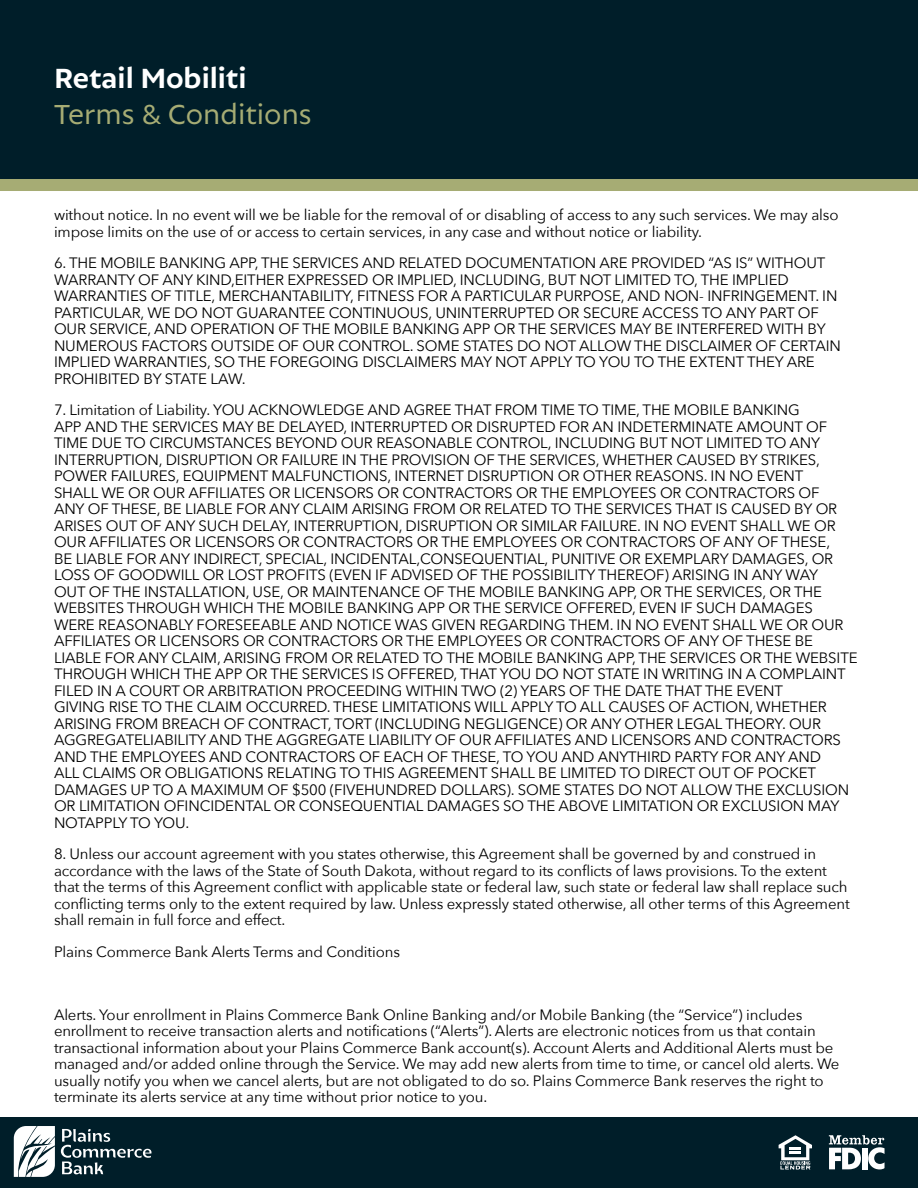
<style>
.page{position:relative;width:918px;height:1188px;background:#fff}
.page>*{position:absolute;margin:0;border:0;box-sizing:border-box;transform-origin:0 0}
.t1{font:30px "Autor";color:#a6ac74}
.t2{font:700 30px "Autor";color:#fff}
.t3{font:15px/16.5px "Avenir Next";letter-spacing:-.01em;color:#000}
</style>
<div class="page">
<div style="left:0;top:0;width:918px;height:191px;background:#001e29"></div>
<div style="left:0;top:1117px;width:918px;height:71px;background:#001e29"></div>
<svg style="left:829px;top:1135px;width:56px;height:34px"></svg>
<div style="left:862px;top:1148px;width:6px;height:21px;background:#fff"></div>
<svg style="left:779px;top:1135px;width:33px;height:34px"></svg>
<svg style="left:14px;top:1126px;width:41px;height:51px;background:#cbd1d3"></svg>
<svg style="left:61px;top:1129px;width:90px;height:45px"></svg>
<h1 class="t2" style="left:54px;top:60px;width:194px">Retail Mobiliti</h1>
<h1 class="t1" style="left:54px;top:96px;width:259px">Terms &amp; Conditions</h1>
<p class="t3" style="left:54px;top:206px;width:786px">without notice. In no event will we be liable for the removal of or disabling of access to any such services. We may also impose limits on the use of or access to certain services, in any case and without notice or liability.</p>
<p class="t3" style="left:54px;top:254px;width:789px">6. THE MOBILE BANKING APP, THE SERVICES AND RELATED DOCUMENTATION ARE PROVIDED “AS IS” WITHOUT WARRANTY OF ANY KIND,EITHER EXPRESSED OR IMPLIED, INCLUDING, BUT NOT LIMITED TO, THE IMPLIED WARRANTIES OF TITLE, MERCHANTABILITY, FITNESS FOR A PARTICULAR PURPOSE, AND NON- INFRINGEMENT. IN PARTICULAR, WE DO NOT GUARANTEE CONTINUOUS, UNINTERRUPTED OR SECURE ACCESS TO ANY PART OF OUR SERVICE, AND OPERATION OF THE MOBILE BANKING APP OR THE SERVICES MAY BE INTERFERED WITH BY NUMEROUS FACTORS OUTSIDE OF OUR CONTROL. SOME STATES DO NOT ALLOW THE DISCLAIMER OF CERTAIN IMPLIED WARRANTIES, SO THE FOREGOING DISCLAIMERS MAY NOT APPLY TO YOU TO THE EXTENT THEY ARE PROHIBITED BY STATE LAW.</p>
<p class="t3" style="left:54px;top:401px;width:805px">7. Limitation of Liability. YOU ACKNOWLEDGE AND AGREE THAT FROM TIME TO TIME, THE MOBILE BANKING<br>APP AND THE SERVICES MAY BE DELAYED, INTERRUPTED OR DISRUPTED FOR AN INDETERMINATE AMOUNT OF TIME DUE TO CIRCUMSTANCES BEYOND OUR REASONABLE CONTROL, INCLUDING BUT NOT LIMITED TO ANY INTERRUPTION, DISRUPTION OR FAILURE IN THE PROVISION OF THE SERVICES, WHETHER CAUSED BY STRIKES, POWER FAILURES, EQUIPMENT MALFUNCTIONS, INTERNET DISRUPTION OR OTHER REASONS. IN NO EVENT<br>SHALL WE OR OUR AFFILIATES OR LICENSORS OR CONTRACTORS OR THE EMPLOYEES OR CONTRACTORS OF<br>ANY OF THESE, BE LIABLE FOR ANY CLAIM ARISING FROM OR RELATED TO THE SERVICES THAT IS CAUSED BY OR ARISES OUT OF ANY SUCH DELAY, INTERRUPTION, DISRUPTION OR SIMILAR FAILURE. IN NO EVENT SHALL WE OR OUR AFFILIATES OR LICENSORS OR CONTRACTORS OR THE EMPLOYEES OR CONTRACTORS OF ANY OF THESE,<br>BE LIABLE FOR ANY INDIRECT, SPECIAL, INCIDENTAL,CONSEQUENTIAL, PUNITIVE OR EXEMPLARY DAMAGES, OR LOSS OF GOODWILL OR LOST PROFITS (EVEN IF ADVISED OF THE POSSIBILITY THEREOF) ARISING IN ANY WAY<br>OUT OF THE INSTALLATION, USE, OR MAINTENANCE OF THE MOBILE BANKING APP, OR THE SERVICES, OR THE WEBSITES THROUGH WHICH THE MOBILE BANKING APP OR THE SERVICE OFFERED, EVEN IF SUCH DAMAGES<br>WERE REASONABLY FORESEEABLE AND NOTICE WAS GIVEN REGARDING THEM. IN NO EVENT SHALL WE OR OUR AFFILIATES OR LICENSORS OR CONTRACTORS OR THE EMPLOYEES OR CONTRACTORS OF ANY OF THESE BE LIABLE FOR ANY CLAIM, ARISING FROM OR RELATED TO THE MOBILE BANKING APP, THE SERVICES OR THE WEBSITE THROUGH WHICH THE APP OR THE SERVICES IS OFFERED, THAT YOU DO NOT STATE IN WRITING IN A COMPLAINT FILED IN A COURT OR ARBITRATION PROCEEDING WITHIN TWO (2) YEARS OF THE DATE THAT THE EVENT<br>GIVING RISE TO THE CLAIM OCCURRED. THESE LIMITATIONS WILL APPLY TO ALL CAUSES OF ACTION, WHETHER ARISING FROM BREACH OF CONTRACT, TORT (INCLUDING NEGLIGENCE) OR ANY OTHER LEGAL THEORY. OUR AGGREGATELIABILITY AND THE AGGREGATE LIABILITY OF OUR AFFILIATES AND LICENSORS AND CONTRACTORS AND THE EMPLOYEES AND CONTRACTORS OF EACH OF THESE, TO YOU AND ANYTHIRD PARTY FOR ANY AND<br>ALL CLAIMS OR OBLIGATIONS RELATING TO THIS AGREEMENT SHALL BE LIMITED TO DIRECT OUT OF POCKET DAMAGES UP TO A MAXIMUM OF $500 (FIVEHUNDRED DOLLARS). SOME STATES DO NOT ALLOW THE EXCLUSION OR LIMITATION OFINCIDENTAL OR CONSEQUENTIAL DAMAGES SO THE ABOVE LIMITATION OR EXCLUSION MAY NOTAPPLY TO YOU.</p>
<p class="t3" style="left:54px;top:845px;width:797px">8. Unless our account agreement with you states otherwise, this Agreement shall be governed by and construed in accordance with the laws of the State of South Dakota, without regard to its conflicts of laws provisions. To the extent that the terms of this Agreement conflict with applicable state or federal law, such state or federal law shall replace such conflicting terms only to the extent required by law. Unless expressly stated otherwise, all other terms of this Agreement shall remain in full force and effect.</p>
<p class="t3" style="left:54px;top:943px;width:348px">Plains Commerce Bank Alerts Terms and Conditions</p>
<p class="t3" style="left:54px;top:1006px;width:787px">Alerts. Your enrollment in Plains Commerce Bank Online Banking and/or Mobile Banking (the “Service”) includes enrollment to receive transaction alerts and notifications (“Alerts”). Alerts are electronic notices from us that contain transactional information about your Plains Commerce Bank account(s). Account Alerts and Additional Alerts must be managed and/or added online through the Service. We may add new alerts from time to time, or cancel old alerts. We usually notify you when we cancel alerts, but are not obligated to do so. Plains Commerce Bank reserves the right to terminate its alerts service at any time without prior notice to you.</p>
</div>
